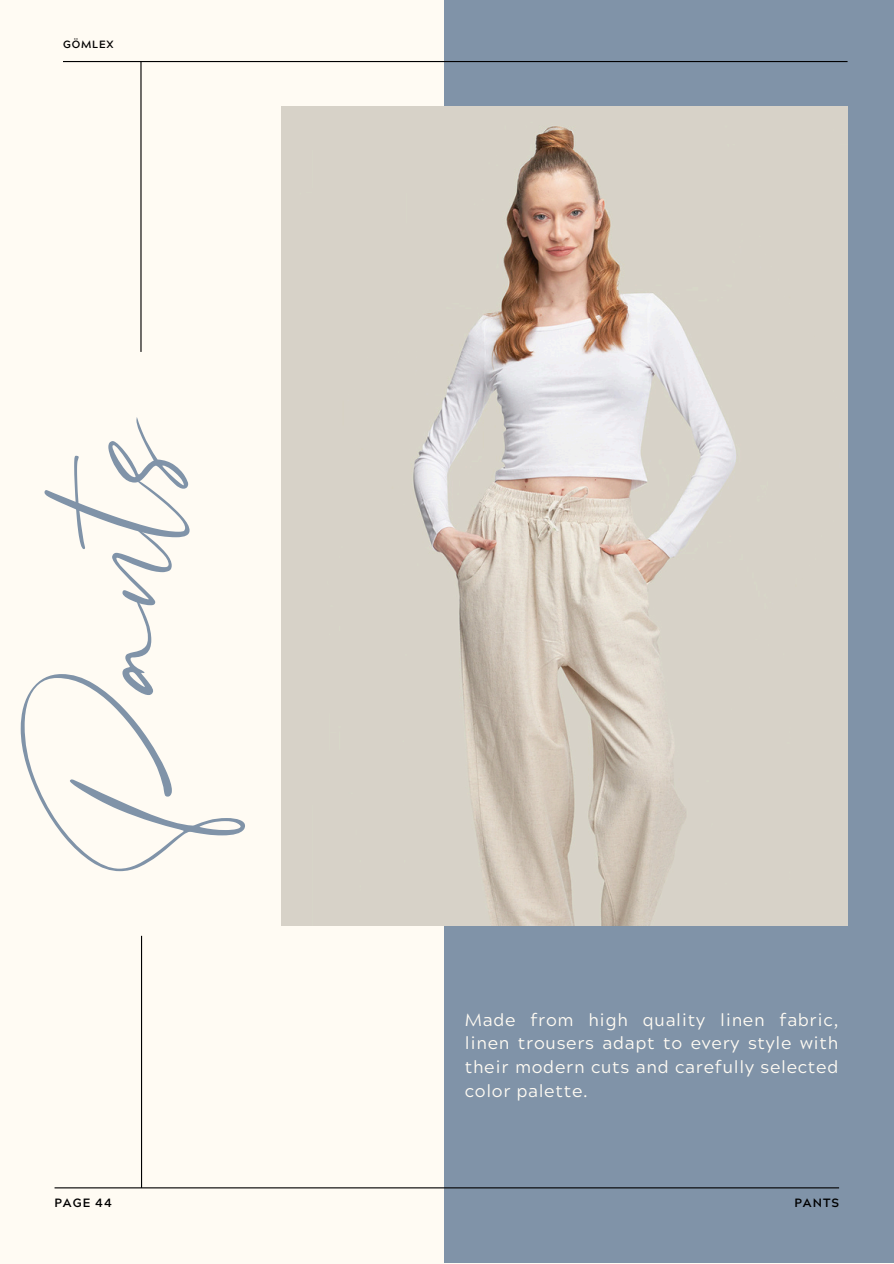
<style>
.page{position:relative;width:894px;height:1264px;background:#fff}
.page>*{position:absolute;margin:0;border:0;box-sizing:border-box;transform-origin:0 0}
.t1{font:178.8px "Bacalisties";color:#8093a8}
.t2{font:17.4px/23.7px "Acherus Grotesque";letter-spacing:.04em;color:#fffbf3;text-align:justify}
.t3{font:700 12px "Acherus Grotesque";letter-spacing:.08em;color:#000}
.t4{font:700 10.5px "Acherus Grotesque";letter-spacing:.08em;color:#000}
</style>
<div class="page">
<div style="left:0;top:0;width:893px;height:1263px;background:#fffbf3"></div>
<div style="left:444px;top:0;width:449px;height:1262px;background:#8093a8"></div>
<hr style="left:55px;top:1187px;width:783px;height:1px;background:#000">
<hr style="left:63px;top:61px;width:784px;height:1px;background:#000">
<hr style="left:140px;top:62px;width:1px;height:290px;background:#000">
<hr style="left:141px;top:935px;width:1px;height:252px;background:#000">
<img style="left:281px;top:106px;width:566px;height:819px">
<h3 class="t4" style="left:63px;top:40px;width:52px">GÖMLEX</h3>
<h2 class="t1" style="left:-30px;top:871px;width:462px;rotate:-90deg">Pants</h2>
<h3 class="t2" style="left:464px;top:1010px;width:375px">Made from high quality linen fabric, linen trousers adapt to every style with their modern cuts and carefully selected color palette.</h3>
<p class="t3" style="left:55px;top:1198px;width:59px">PAGE 44</p>
<h1 class="t3" style="left:794px;top:1198px;width:46px">PANTS</h1>
</div>
